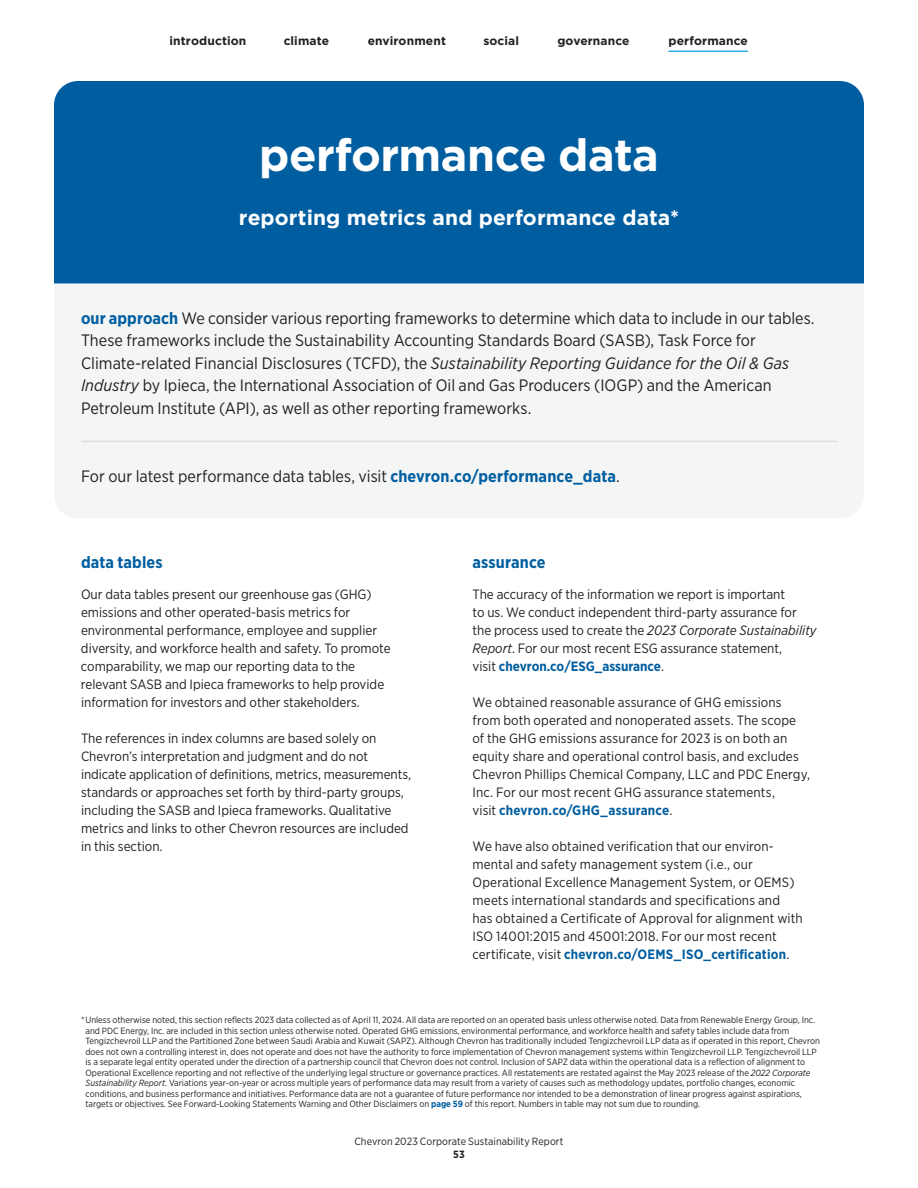
<style>
.page{position:relative;width:918px;height:1188px;background:#fff}
.page>*{position:absolute;margin:0;border:0;box-sizing:border-box;transform-origin:0 0}
.t1{font:700 45px "Gotham";letter-spacing:-.01em;color:#fff}
.t2{font:700 21px "Gotham";letter-spacing:.005em;color:#fff}
.t3{font:16.5px/22.5px "Gotham Narrow";color:#231f20}
.t4{font:700 16.5px "Gotham Narrow";letter-spacing:.01em;color:#005ea0}
.t5{font:13.5px/18px "Gotham Narrow";color:#231f20}
.t6{font:700 12px "Gotham";letter-spacing:.01em;color:#231f20}
.t7{font:10.5px "Gotham Narrow";letter-spacing:.01em;color:#231f20}
.t8{font:700 10.5px "Gotham Narrow";color:#231f20}
.t9{font:9px/10.5px "Gotham Narrow";color:#231f20}
.s1{font-weight:700;color:#005ea0}
.s2{font-style:italic}
</style>
<div class="page">
<div style="left:54px;top:284px;width:810px;height:234px;background:#f4f5f5"></div>
<div style="left:54px;top:81px;width:810px;height:203px;background:#005ea0"></div>
<hr style="left:669px;top:51px;width:79px;height:1px;background:#009dd9">
<hr style="left:81px;top:441px;width:756px;height:1px;background:#dcdddf">
<p class="t6" style="left:169px;top:33px;width:79px">introduction</p>
<p class="t6" style="left:284px;top:33px;width:47px">climate</p>
<p class="t6" style="left:368px;top:33px;width:80px">environment</p>
<p class="t6" style="left:483px;top:33px;width:37px">social</p>
<p class="t6" style="left:557px;top:33px;width:74px">governance</p>
<p class="t6" style="left:669px;top:33px;width:81px">performance</p>
<h3 class="t1" style="left:259px;top:125px;width:401px">performance data</h3>
<p class="t2" style="left:239px;top:204px;width:442px">reporting metrics and performance data*</p>
<h4 class="t3" style="left:81px;top:306px;width:735px"><span class="s1">our approach</span> We consider various reporting frameworks to determine which data to include in our tables.</h4>
<p class="t3" style="left:81px;top:329px;width:710px">These frameworks include the Sustainability Accounting Standards Board (SASB), Task Force for Climate-related Financial Disclosures (TCFD), the <span class="s2">Sustainability Reporting Guidance for the Oil &amp; Gas Industry</span> by Ipieca, the International Association of Oil and Gas Producers (IOGP) and the American Petroleum Institute (API), as well as other reporting frameworks.</p>
<p class="t3" style="left:81px;top:465px;width:540px">For our latest performance data tables, visit <span class="s1">chevron.co/performance_data</span>.</p>
<h4 class="t4" style="left:81px;top:551px;width:83px">data tables</h4>
<p class="t5" style="left:81px;top:585px;width:311px">Our data tables present our greenhouse gas (GHG) emissions and other operated-basis metrics for environmental performance, employee and supplier diversity, and workforce health and safety. To promote comparability, we map our reporting data to the relevant SASB and Ipieca frameworks to help provide information for investors and other stakeholders.</p>
<p class="t5" style="left:81px;top:729px;width:332px">The references in index columns are based solely on Chevron’s interpretation and judgment and do not indicate application of definitions, metrics, measurements, standards or approaches set forth by third-party groups, including the SASB and Ipieca frameworks. Qualitative metrics and links to other Chevron resources are included in this section.</p>
<h4 class="t4" style="left:472px;top:551px;width:75px">assurance</h4>
<p class="t5" style="left:472px;top:585px;width:346px">The accuracy of the information we report is important<br>to us. We conduct independent third-party assurance for the process used to create the <span class="s2">2023 Corporate Sustainability Report</span>. For our most recent ESG assurance statement,<br>visit <span class="s1">chevron.co/ESG_assurance</span>.</p>
<p class="t5" style="left:472px;top:693px;width:339px">We obtained reasonable assurance of GHG emissions from both operated and nonoperated assets. The scope of the GHG emissions assurance for 2023 is on both an equity share and operational control basis, and excludes Chevron Phillips Chemical Company, LLC and PDC Energy, Inc. For our most recent GHG assurance statements,<br>visit <span class="s1">chevron.co/GHG_assurance</span>.</p>
<p class="t5" style="left:472px;top:837px;width:332px">We have also obtained verification that our environ? mental and safety management system (i.e., our Operational Excellence Management System, or OEMS) meets international standards and specifications and has obtained a Certificate of Approval for alignment with ISO 14001:2015 and 45001:2018. For our most recent certificate, visit <span class="s1">chevron.co/OEMS_ISO_certification</span>.</p>
<p class="t9" style="left:86px;top:1014px;width:736px;text-indent:-5px">*Unless otherwise noted, this section reflects 2023 data collected as of April 11, 2024. All data are reported on an operated basis unless otherwise noted. Data from Renewable Energy Group, Inc. and PDC Energy, Inc. are included in this section unless otherwise noted. Operated GHG emissions, environmental performance, and workforce health and safety tables include data from Tengizchevroil LLP and the Partitioned Zone between Saudi Arabia and Kuwait (SAPZ). Although Chevron has traditionally included Tengizchevroil LLP data as if operated in this report, Chevron does not own a controlling interest in, does not operate and does not have the authority to force implementation of Chevron management systems within Tengizchevroil LLP. Tengizchevroil LLP is a separate legal entity operated under the direction of a partnership council that Chevron does not control. Inclusion of SAPZ data within the operational data is a reflection of alignment to Operational Excellence reporting and not reflective of the underlying legal structure or governance practices. All restatements are restated against the May 2023 release of the <span class="s2">2022 Corporate Sustainability Report</span>. Variations year-on-year or across multiple years of performance data may result from a variety of causes such as methodology updates, portfolio changes, economic conditions, and business performance and initiatives. Performance data are not a guarantee of future performance nor intended to be a demonstration of linear progress against aspirations, targets or objectives. See Forward-Looking Statements Warning and Other Disclaimers on <span class="s1">page 59</span> of this report. Numbers in table may not sum due to rounding.</p>
<p class="t7" style="left:354px;top:1135px;width:211px">Chevron 2023 Corporate Sustainability Report</p>
<p class="t8" style="left:453px;top:1148px;width:13px">53</p>
</div>
